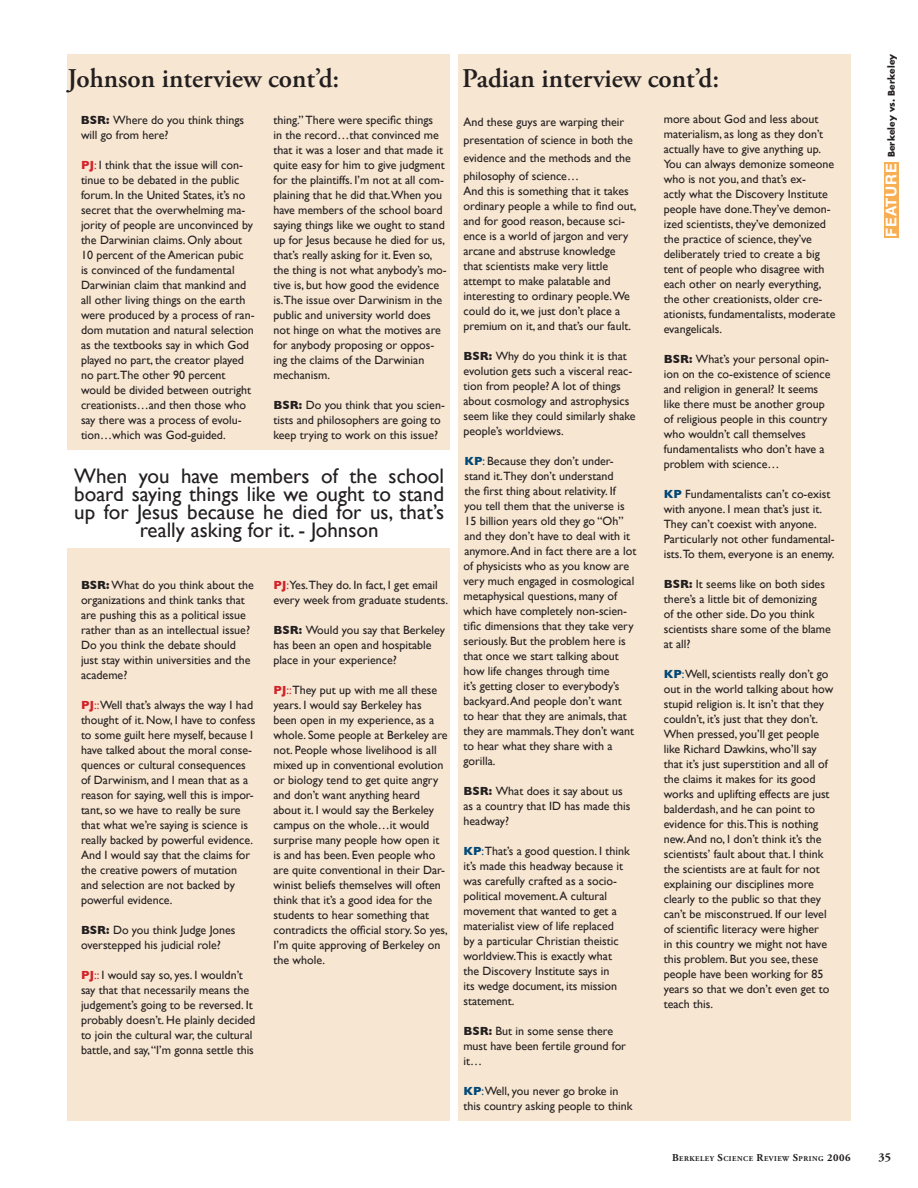
<style>
.page{position:relative;width:918px;height:1188px;background:#fff}
.page>*{position:absolute;margin:0;border:0;box-sizing:border-box;transform-origin:0 0}
.t1{font:600 27px "Adobe Garamond Pro";letter-spacing:-.04em;color:#231f20}
.t2{font:21px/18px "Gill Sans";color:#231f20;text-align:center}
.t3{font:12px/15px "Gill Sans";color:#231f20}
.t4{font:700 12px "Adobe Garamond Pro";color:#231f20}
.t5{font:700 9px "Futura Std";letter-spacing:.005em;color:#231f20}
.t6{font:700 7.35px "Adobe Garamond Pro";letter-spacing:.07em;color:#231f20}
.s1{font-weight:700}
.s2{font-weight:700;color:#d1232a}
.s3{color:#d1232a}
.s4{font-weight:700;color:#004776}
.s5{color:#004776}
.s6{font-family:"Helvetica Neue";font-size:15px;color:#fff}
.s7{font-size:10.5px}
</style>
<div class="page">
<div style="left:68px;top:54px;width:382px;height:1066px;background:#f7e6d1"></div>
<div style="left:458px;top:54px;width:392px;height:1066px;background:#f7e6d1"></div>
<div style="left:884px;top:162px;width:14px;height:76px;background:#f8ae53"></div>
<div style="left:68px;top:451px;width:383px;height:97px;background:#fff"></div>
<h1 class="t1" style="left:68px;top:63px;width:274px">Johnson interview cont’d:</h1>
<h1 class="t1" style="left:462px;top:63px;width:259px">Padian interview cont’d:</h1>
<p class="t3" style="left:81px;top:113px;width:165px"><span class="s1">BSR:</span> Where do you think things will go from here?</p>
<p class="t3" style="left:81px;top:158px;width:175px"><span class="s2">PJ</span><span class="s3">:</span> I think that the issue will con&shy;tinue to be debated in the public forum. In the United States, it’s no secret that the overwhelming ma&shy;jority of people are unconvinced by the Darwinian claims. Only about<br>10 percent of the American pubic<br>is convinced of the fundamental<br>Darwinian claim that mankind and all other living things on the earth were produced by a process of ran&shy;dom mutation and natural selection as the textbooks say in which God played no part, the creator played no part.The other 90 percent would be divided between outright creationists…and then those who say there was a process of evolu&shy;tion…which was God-guided.</p>
<p class="t3" style="left:273px;top:113px;width:175px">thing.” There were specific things<br>in the record…that convinced me that it was a loser and that made it quite easy for him to give judgment for the plaintiffs. I’m not at all com&shy;plaining that he did that.When you have members of the school board saying things like we ought to stand up for Jesus because he died for us, that’s really asking for it. Even so, the thing is not what anybody’s mo&shy;tive is, but how good the evidence is.The issue over Darwinism in the public and university world does not hinge on what the motives are for anybody proposing or oppos&shy;ing the claims of the Darwinian mechanism.</p>
<p class="t3" style="left:273px;top:398px;width:173px"><span class="s1">BSR:</span> Do you think that you scien&shy;tists and philosophers are going to keep trying to work on this issue?</p>
<h2 class="t2" style="left:74px;top:467px;width:371px">When you have members of the school board saying things like we ought to stand up for Jesus because he died for us, that’s really asking for it. - Johnson</h2>
<p class="t3" style="left:81px;top:578px;width:175px"><span class="s1">BSR:</span> What do you think about the organizations and think tanks that are pushing this as a political issue rather than as an intellectual issue?<br>Do you think the debate should just stay within universities and the academe?</p>
<p class="t3" style="left:81px;top:698px;width:176px"><span class="s2">PJ</span><span class="s3">::</span>Well that’s always the way I had thought of it. Now, I have to confess to some guilt here myself, because I have talked about the moral conse&shy;quences or cultural consequences of Darwinism, and I mean that as a reason for saying, well this is impor&shy;tant, so we have to really be sure that what we’re saying is science is really backed by powerful evidence.<br>And I would say that the claims for the creative powers of mutation and selection are not backed by powerful evidence.</p>
<p class="t3" style="left:81px;top:923px;width:156px"><span class="s1">BSR:</span> Do you think Judge Jones overstepped his judicial role?</p>
<p class="t3" style="left:81px;top:968px;width:176px"><span class="s2">PJ</span><span class="s3">::</span> I would say so, yes. I wouldn’t say that that necessarily means the judgement’s going to be reversed. It probably doesn’t. He plainly decided to join the cultural war, the cultural battle, and say, “I’m gonna settle this</p>
<p class="t3" style="left:273px;top:578px;width:176px"><span class="s2">PJ</span><span class="s3">:</span>Yes.They do. In fact, I get email every week from graduate students.</p>
<p class="t3" style="left:273px;top:623px;width:173px"><span class="s1">BSR:</span> Would you say that Berkeley has been an open and hospitable place in your experience?</p>
<p class="t3" style="left:273px;top:683px;width:176px"><span class="s2">PJ</span><span class="s3">::</span>They put up with me all these years. I would say Berkeley has been open in my experience, as a whole. Some people at Berkeley are not. People whose livelihood is all mixed up in conventional evolution or biology tend to get quite angry and don’t want anything heard about it. I would say the Berkeley campus on the whole…it would surprise many people how open it is and has been. Even people who are quite conventional in their Dar&shy;winist beliefs themselves will often think that it’s a good idea for the students to hear something that contradicts the official story. So yes,<br>I’m quite approving of Berkeley on the whole.</p>
<p class="t3" style="left:464px;top:113px;width:171px;line-height:18px">And these guys are warping their presentation of science in both the evidence and the methods and the philosophy of science…</p>
<p class="t3" style="left:464px;top:183px;width:174px">And this is something that it takes ordinary people a while to find out, and for good reason, because sci&shy;ence is a world of jargon and very arcane and abstruse knowledge that scientists make very little attempt to make palatable and interesting to ordinary people.We could do it, we just don’t place a premium on it, and that’s our fault.</p>
<p class="t3" style="left:464px;top:348px;width:174px"><span class="s1">BSR:</span> Why do you think it is that evolution gets such a visceral reac&shy;tion from people? A lot of things about cosmology and astrophysics seem like they could similarly shake people’s worldviews.</p>
<p class="t3" style="left:464px;top:453px;width:174px"><span class="s4">KP</span><span class="s5">:</span> Because they don’t under&shy;stand it.They don’t understand<br>the first thing about relativity. If<br>you tell them that the universe is<br>15 billion years old they go “Oh” and they don’t have to deal with it anymore. And in fact there are a lot of physicists who as you know are very much engaged in cosmological metaphysical questions, many of which have completely non-scien&shy;tific dimensions that they take very seriously. But the problem here is that once we start talking about how life changes through time<br>it’s getting closer to everybody’s backyard. And people don’t want<br>to hear that they are animals, that they are mammals.They don’t want to hear what they share with a gorilla.</p>
<p class="t3" style="left:464px;top:783px;width:168px"><span class="s1">BSR:</span> What does it say about us as a country that ID has made this headway?</p>
<p class="t3" style="left:464px;top:843px;width:168px"><span class="s4">KP</span><span class="s5">:</span>That’s a good question. I think it’s made this headway because it was carefully crafted as a socio&shy;political movement. A cultural movement that wanted to get a materialist view of life replaced<br>by a particular Christian theistic worldview.This is exactly what the Discovery Institute says in<br>its wedge document, its mission statement.</p>
<p class="t3" style="left:464px;top:1023px;width:164px"><span class="s1">BSR:</span> But in some sense there must have been fertile ground for it…</p>
<p class="t3" style="left:464px;top:1083px;width:171px"><span class="s4">KP</span><span class="s5">:</span>Well, you never go broke in this country asking people to think</p>
<p class="t3" style="left:664px;top:111px;width:173px">more about God and less about materialism, as long as they don’t actually have to give anything up.<br>You can always demonize someone who is not you, and that’s ex-<br>actly what the Discovery Institute people have done.They’ve demon&shy;ized scientists, they’ve demonized the practice of science, they’ve deliberately tried to create a big tent of people who disagree with each other on nearly everything, the other creationists, older cre&shy;ationists, fundamentalists, moderate evangelicals.</p>
<p class="t3" style="left:664px;top:351px;width:168px"><span class="s1">BSR:</span> What’s your personal opin&shy;ion on the co-existence of science and religion in general? It seems like there must be another group of religious people in this country who wouldn’t call themselves fundamentalists who don’t have a problem with science…</p>
<p class="t3" style="left:664px;top:486px;width:172px"><span class="s4">KP</span> Fundamentalists can’t co-exist with anyone. I mean that’s just it.<br>They can’t coexist with anyone.<br>Particularly not other fundamental&shy;ists.To them, everyone is an enemy.</p>
<p class="t3" style="left:664px;top:576px;width:169px"><span class="s1">BSR:</span> It seems like on both sides there’s a little bit of demonizing<br>of the other side. Do you think scientists share some of the blame at all?</p>
<p class="t3" style="left:664px;top:666px;width:171px"><span class="s4">KP</span><span class="s5">:</span>Well, scientists really don’t go out in the world talking about how stupid religion is. It isn’t that they couldn’t, it’s just that they don’t.<br>When pressed, you’ll get people like Richard Dawkins, who’ll say that it’s just superstition and all of the claims it makes for its good works and uplifting effects are just balderdash, and he can point to evidence for this.This is nothing new. And no, I don’t think it’s the scientists’ fault about that. I think the scientists are at fault for not explaining our disciplines more clearly to the public so that they can’t be misconstrued. If our level of scientific literacy were higher<br>in this country we might not have this problem. But you see, these people have been working for 85 years so that we don’t even get to teach this.</p>
<p class="t5" style="left:885px;top:237px;width:184px;rotate:-90deg"><span class="s6">FEATURE</span> Berkeley vs. Berkeley</p>
<p class="t6" style="left:672px;top:1154px;width:180px"><span class="s7">B</span>ERKELEY <span class="s7">S</span>CIENCE <span class="s7">R</span>EVIEW <span class="s7">S</span>PRING <span class="s7">2006</span></p>
<p class="t4" style="left:879px;top:1150px;width:14px">35</p>
</div>
